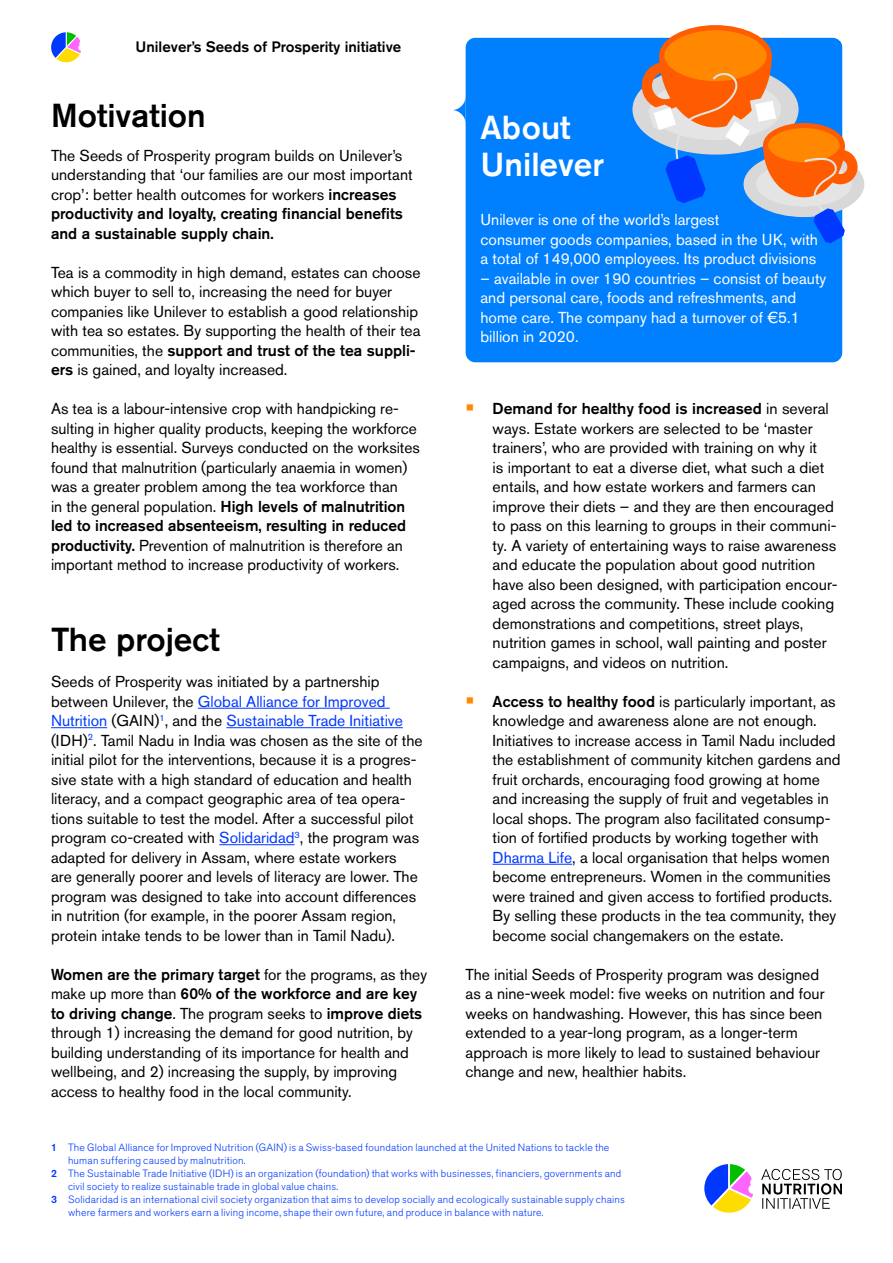
<style>
.page{position:relative;width:893px;height:1263px;background:#fff}
.page>*{position:absolute;margin:0;border:0;box-sizing:border-box;transform-origin:0 0}
.t1{font:500 33px "Akzidenz Grotesk BQ";color:#000}
.t2{font:500 33px/37.5px "Akzidenz Grotesk BQ";color:#fff}
.t3{font:15.75px/19.5px "Akzidenz Grotesk BQ";color:#000}
.t4{font:15.75px/19.5px "Akzidenz Grotesk BQ";color:#fff}
.t5{font:500 15px "Akzidenz Grotesk BQ";color:#000}
.t6{font:300 10.5px "Akzidenz Grotesk BQ";letter-spacing:.02em;color:#0038ff}
.s1{font-weight:500}
.s2{color:#0038ff}
.s3{font-size:27px;color:#f80}
</style>
<div class="page">
<svg style="left:704px;top:1164px;width:49px;height:49px"></svg>
<svg style="left:761px;top:1169px;width:81px;height:40px"></svg>
<svg style="left:51px;top:32px;width:30px;height:30px"></svg>
<hr style="left:198px;top:708px;width:192px;height:1px;background:#0038ff">
<hr style="left:51px;top:727px;width:56px;height:1px;background:#0038ff">
<hr style="left:226px;top:727px;width:177px;height:1px;background:#0038ff">
<hr style="left:219px;top:844px;width:76px;height:1px;background:#0038ff">
<hr style="left:493px;top:864px;width:79px;height:1px;background:#0038ff">
<div style="left:466px;top:38px;width:376px;height:324px;background:#007fff;border-radius:10px"></div>
<svg style="left:453px;top:96px;width:13px;height:28px"></svg>
<div style="left:632px;top:64px;width:167px;height:91px;background:#d8d8d8;border-radius:50%"></div>
<div style="left:743px;top:151px;width:121px;height:66px;background:#d8d8d8;border-radius:50%"></div>
<div style="left:642px;top:62px;width:47px;height:47px;border:10px solid #ff5b00;border-radius:50%"></div>
<div style="left:823px;top:150px;width:34px;height:34px;border:10px solid #ff5b00;border-radius:50%"></div>
<div style="left:662px;top:28px;width:107px;height:56px;background:#f80;border-radius:50%"></div>
<div style="left:659px;top:25px;width:113px;height:61px;border:5px solid #ff5b00;border-radius:50%"></div>
<svg style="left:648px;top:55px;width:197px;height:188px"></svg>
<p class="t5" style="left:136px;top:38px;width:267px">Unilever’s Seeds of Prosperity initiative</p>
<h1 class="t1" style="left:51px;top:95px;width:156px">Motivation</h1>
<p class="t3" style="left:51px;top:145px;width:363px">The Seeds of Prosperity program builds on Unilever’s understanding that ‘our families are our most important crop’: better health outcomes for workers <span class="s1">increases productivity and loyalty, creating financial benefits and a sustainable supply chain.</span></p>
<p class="t3" style="left:51px;top:262px;width:371px">Tea is a commodity in high demand, estates can choose which buyer to sell to, increasing the need for buyer companies like Unilever to establish a good relationship with tea so estates. By supporting the health of their tea communities, the <span class="s1">support and trust of the tea suppli&shy;ers</span> is gained, and loyalty increased.</p>
<p class="t3" style="left:51px;top:399px;width:370px">As tea is a labour-intensive crop with handpicking re&shy;sulting in higher quality products, keeping the workforce healthy is essential. Surveys conducted on the worksites found that malnutrition (particularly anaemia in women) was a greater problem among the tea workforce than<br>in the general population. <span class="s1">High levels of malnutrition led to increased absenteeism, resulting in reduced productivity.</span> Prevention of malnutrition is therefore an important method to increase productivity of workers.</p>
<h1 class="t1" style="left:51px;top:619px;width:170px">The project</h1>
<p class="t3" style="left:51px;top:672px;width:373px">Seeds of Prosperity was initiated by a partnership between Unilever, the <span class="s2">Global Alliance for Improved Nutrition</span> (GAIN)<sup>1</sup>, and the <span class="s2">Sustainable Trade Initiative </span>(IDH)<sup>2</sup>. Tamil Nadu in India was chosen as the site of the initial pilot for the interventions, because it is a progres&shy;sive state with a high standard of education and health literacy, and a compact geographic area of tea opera&shy;tions suitable to test the model. After a successful pilot program co-created with <span class="s2">Solidaridad</span><sup>3</sup>, the program was adapted for delivery in Assam, where estate workers<br>are generally poorer and levels of literacy are lower. The program was designed to take into account differences in nutrition (for example, in the poorer Assam region, protein intake tends to be lower than in Tamil Nadu).</p>
<p class="t3" style="left:51px;top:964px;width:378px"><span class="s1">Women are the primary target</span> for the programs, as they make up more than <span class="s1">60% of the workforce and are key to driving change</span>. The program seeks to <span class="s1">improve diets </span>through 1) increasing the demand for good nutrition, by building understanding of its importance for health and wellbeing, and 2) increasing the supply, by improving access to healthy food in the local community.</p>
<h1 class="t2" style="left:480px;top:108px;width:125px">About<br>Unilever</h1>
<p class="t4" style="left:480px;top:210px;width:339px">Unilever is one of the world’s largest<br>consumer goods companies, based in the UK, with a total of 149,000 employees. Its product divisions</p>
<p class="t4" style="left:480px;top:268px;width:347px">– available in over 190 countries – consist of beauty and personal care, foods and refreshments, and home care. The company had a turnover of €5.1 billion in 2020.</p>
<p class="t3" style="left:493px;top:399px;width:347px;text-indent:-27px"><span class="s3">•</span> <span class="s1">Demand for healthy food is increased</span> in several ways. Estate workers are selected to be ‘master trainers’, who are provided with training on why it<br>is important to eat a diverse diet, what such a diet entails, and how estate workers and farmers can improve their diets – and they are then encouraged to pass on this learning to groups in their communi&shy;ty. A variety of entertaining ways to raise awareness and educate the population about good nutrition have also been designed, with participation encour&shy;aged across the community. These include cooking demonstrations and competitions, street plays, nutrition games in school, wall painting and poster campaigns, and videos on nutrition.</p>
<p class="t3" style="left:493px;top:691px;width:349px;text-indent:-27px"><span class="s3">•</span> <span class="s1">Access to healthy food</span> is particularly important, as knowledge and awareness alone are not enough.<br>Initiatives to increase access in Tamil Nadu included the establishment of community kitchen gardens and fruit orchards, encouraging food growing at home and increasing the supply of fruit and vegetables in local shops. The program also facilitated consump&shy;tion of fortified products by working together with <span class="s2">Dharma Life</span>, a local organisation that helps women become entrepreneurs. Women in the communities were trained and given access to fortified products.<br>By selling these products in the tea community, they become social changemakers on the estate.</p>
<p class="t3" style="left:466px;top:964px;width:360px">The initial Seeds of Prosperity program was designed as a nine-week model: five weeks on nutrition and four weeks on handwashing. However, this has since been extended to a year-long program, as a longer-term approach is more likely to lead to sustained behaviour change and new, healthier habits.</p>
<p class="t6" style="left:51px;top:1141px;width:560px"><span class="s1">1</span> The Global Alliance for Improved Nutrition (GAIN) is a Swiss-based foundation launched at the United Nations to tackle the</p>
<p class="t6" style="left:68px;top:1154px;width:179px">human suffering caused by malnutrition.</p>
<p class="t6" style="left:51px;top:1167px;width:572px"><span class="s1">2</span> The Sustainable Trade Initiative (IDH) is an organization (foundation) that works with businesses, financiers, governments and</p>
<p class="t6" style="left:68px;top:1180px;width:272px">civil society to realize sustainable trade in global value chains.</p>
<p class="t6" style="left:51px;top:1193px;width:575px"><span class="s1">3</span> Solidaridad is an international civil society organization that aims to develop socially and ecologically sustainable supply chains</p>
<p class="t6" style="left:68px;top:1207px;width:477px">where farmers and workers earn a living income, shape their own future, and produce in balance with nature.</p>
</div>
